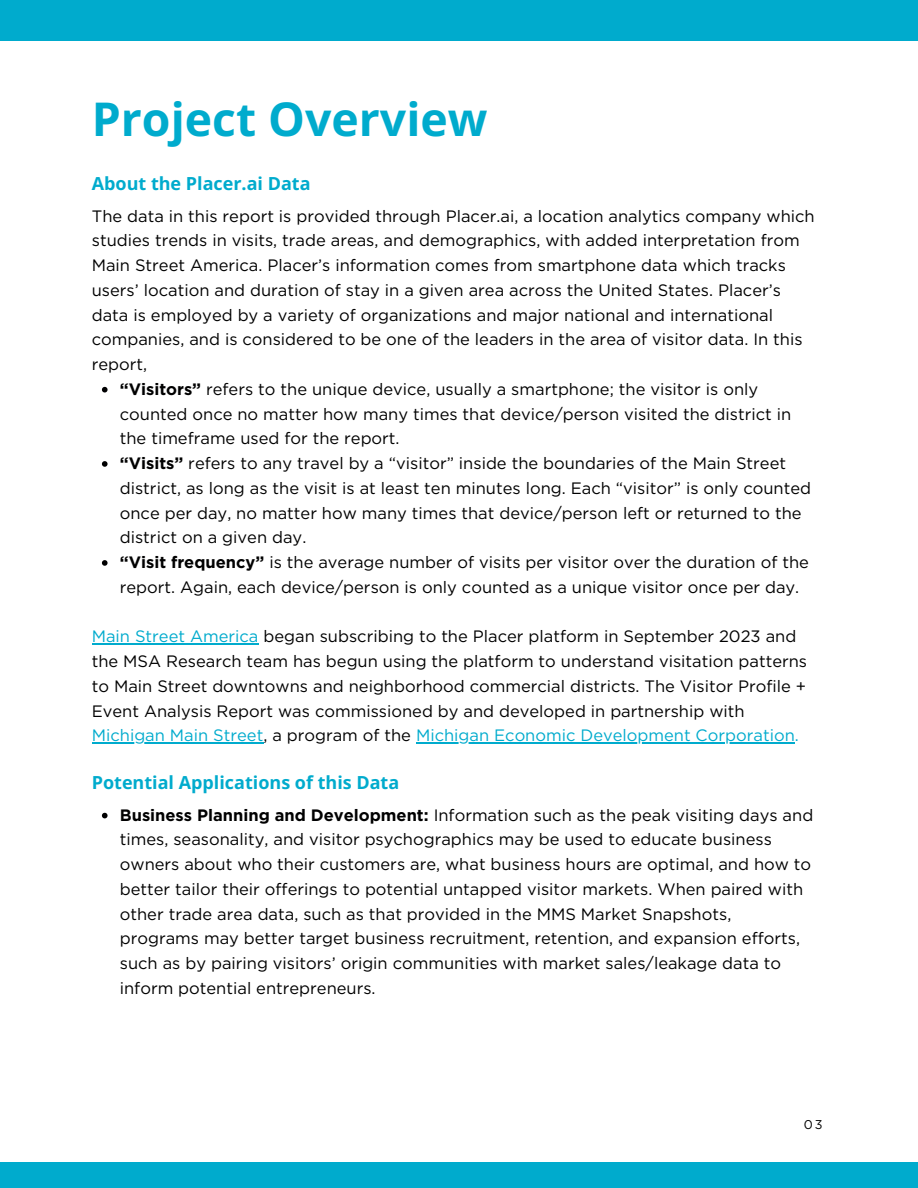
<style>
.page{position:relative;width:918px;height:1188px;background:#fff}
.page>*{position:absolute;margin:0;border:0;box-sizing:border-box;transform-origin:0 0}
.t1{font:700 46.35px "Open Sans";color:#00abcd}
.t2{font:700 18px "Open Sans";color:#00abcd}
.t3{font:16.5px/24.8px "Gotham";color:#000001}
.t4{font:16.5px "Gotham";color:#00abcd}
.t5{font:12.75px "Gotham";color:#000001}
.s1{font-weight:700}
.s2{color:#00abcd}
.s3{color:#000001}
</style>
<div class="page">
<div style="left:0;top:0;width:918px;height:41px;background:#00abcd"></div>
<div style="left:0;top:1162px;width:918px;height:26px;background:#00abcd"></div>
<svg style="left:102px;top:387px;width:6px;height:6px"></svg>
<svg style="left:102px;top:461px;width:6px;height:6px"></svg>
<svg style="left:102px;top:560px;width:6px;height:6px"></svg>
<hr style="left:92px;top:643px;width:167px;height:2px;background:#00abcd">
<hr style="left:92px;top:742px;width:171px;height:2px;background:#00abcd">
<hr style="left:416px;top:742px;width:379px;height:2px;background:#00abcd">
<svg style="left:102px;top:813px;width:6px;height:5px"></svg>
<h1 class="t1" style="left:92px;top:87px;width:397px">Project Overview</h1>
<h2 class="t2" style="left:92px;top:170px;width:220px">About the Placer.ai Data</h2>
<p class="t3" style="left:92px;top:203px;width:724px">The data in this report is provided through Placer.ai, a location analytics company which studies trends in visits, trade areas, and demographics, with added interpretation from Main Street America. Placer’s information comes from smartphone data which tracks users’ location and duration of stay in a given area across the United States. Placer’s data is employed by a variety of organizations and major national and international companies, and is considered to be one of the leaders in the area of visitor data. In this report,</p>
<p class="t3" style="left:120px;top:376px;width:673px"><span class="s1">“Visitors”</span> refers to the unique device, usually a smartphone; the visitor is only counted once no matter how many times that device/person visited the district in the timeframe used for the report.</p>
<p class="t3" style="left:120px;top:451px;width:693px"><span class="s1">“Visits”</span> refers to any travel by a “visitor” inside the boundaries of the Main Street district, as long as the visit is at least ten minutes long. Each “visitor” is only counted once per day, no matter how many times that device/person left or returned to the district on a given day.</p>
<p class="t3" style="left:120px;top:550px;width:691px"><span class="s1">“Visit frequency”</span> is the average number of visits per visitor over the duration of the report. Again, each device/person is only counted as a unique visitor once per day.</p>
<p class="t3" style="left:92px;top:624px;width:717px"><span class="s2">Main Street America</span> began subscribing to the Placer platform in September 2023 and the MSA Research team has begun using the platform to understand visitation patterns to Main Street downtowns and neighborhood commercial districts. The Visitor Profile + Event Analysis Report was commissioned by and developed in partnership with</p>
<h2 class="t4" style="left:92px;top:725px;width:709px">Michigan Main Street<span class="s3">, a program of the</span> Michigan Economic Development Corporation.</h2>
<p class="t2" style="left:92px;top:770px;width:309px">Potential Applications of this Data</p>
<p class="t3" style="left:120px;top:802px;width:695px"><span class="s1">Business Planning and Development:</span> Information such as the peak visiting days and times, seasonality, and visitor psychographics may be used to educate business owners about who their customers are, what business hours are optimal, and how to better tailor their offerings to potential untapped visitor markets. When paired with other trade area data, such as that provided in the MMS Market Snapshots, programs may better target business recruitment, retention, and expansion efforts, such as by pairing visitors’ origin communities with market sales/leakage data to inform potential entrepreneurs.</p>
<p class="t5" style="left:804px;top:1117px;width:21px">03</p>
</div>
